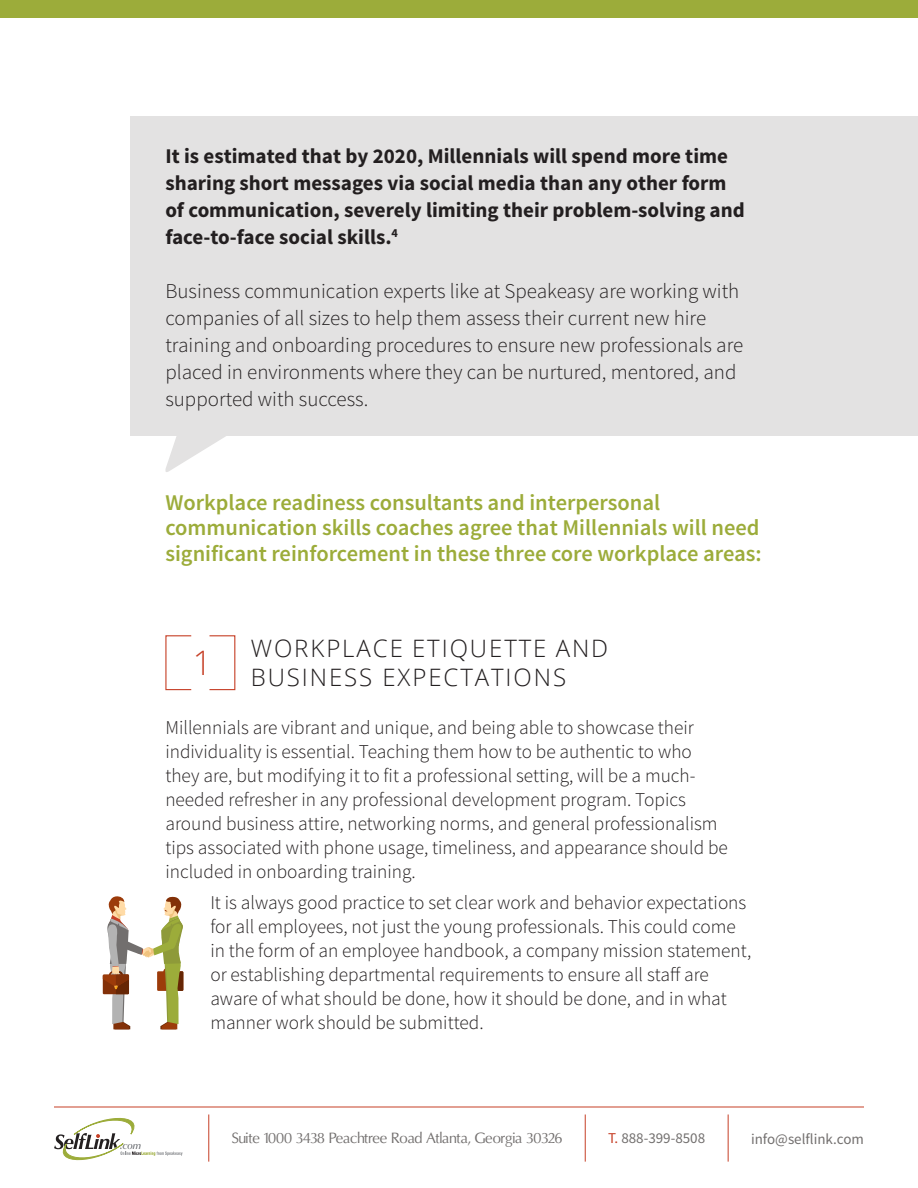
<style>
.page{position:relative;width:918px;height:1188px;background:#fff}
.page>*{position:absolute;margin:0;border:0;box-sizing:border-box;transform-origin:0 0}
.t1{font:300 33.75px "Open Sans";color:#c64027}
.t2{font:300 24px/28.8px "Open Sans";letter-spacing:.08em;color:#231f20}
.t3{font:600 22.5px/25.5px "Source Sans Pro";color:#9cac3a}
.t4{font:300 21px/27px "Source Sans Pro";color:#231f20}
.t5{font:700 21px/27px "Source Sans Pro";color:#231f20}
.t6{font:300 19.5px/24px "Source Sans Pro";color:#231f20}
.t7{font:15px "Oregon LDO";color:#726f6e}
.t8{font:15px "Source Sans Pro";color:#726f6e}
.s1{color:#c64027}
</style>
<div class="page">
<hr style="left:728px;top:1114px;width:1px;height:48px;background:#c64027">
<hr style="left:585px;top:1114px;width:1px;height:48px;background:#c64027">
<hr style="left:208px;top:1114px;width:1px;height:48px;background:#c64027">
<hr style="left:54px;top:1107px;width:810px;height:1px;background:#c64027">
<div style="left:0;top:0;width:918px;height:17px;background:#9cac3a"></div>
<svg style="left:54px;top:1117px;width:129px;height:44px"></svg>
<div style="left:130px;top:117px;width:788px;height:319px;background:#e3e2e2"></div>
<div style="left:165px;top:635px;width:27px;height:55px;border:1px solid #c64027"></div>
<div style="left:209px;top:635px;width:26px;height:55px;border:1px solid #c64027"></div>
<svg style="left:165px;top:436px;width:61px;height:36px"></svg>
<svg style="left:103px;top:896px;width:80px;height:133px"></svg>
<p class="t5" style="left:165px;top:143px;width:581px">It is estimated that by 2020, Millennials will spend more time sharing short messages via social media than any other form of communication, severely limiting their problem-solving and face-to-face social skills.<sup>4</sup></p>
<p class="t4" style="left:165px;top:277px;width:580px">Business communication experts like at Speakeasy are working with companies of all sizes to help them assess their current new hire training and onboarding procedures to ensure new professionals are placed in environments where they can be nurtured, mentored, and supported with success.</p>
<p class="t3" style="left:165px;top:490px;width:598px">Workplace readiness consultants and interpersonal communication skills coaches agree that Millennials will need significant reinforcement in these three core workplace areas:</p>
<p class="t1" style="left:193px;top:640px;width:21px">1</p>
<p class="t2" style="left:251px;top:634px;width:359px">WORKPLACE ETIQUETTE AND<br>BUSINESS EXPECTATIONS</p>
<p class="t6" style="left:165px;top:716px;width:564px">Millennials are vibrant and unique, and being able to showcase their individuality is essential. Teaching them how to be authentic to who they are, but modifying it to fit a professional setting, will be a much&shy;needed refresher in any professional development program. Topics around business attire, networking norms, and general professionalism tips associated with phone usage, timeliness, and appearance should be included in onboarding training.</p>
<p class="t6" style="left:210px;top:891px;width:543px">It is always good practice to set clear work and behavior expectations for all employees, not just the young professionals. This could come in the form of an employee handbook, a company mission statement, or establishing departmental requirements to ensure all staff are aware of what should be done, how it should be done, and in what manner work should be submitted.</p>
<p class="t7" style="left:232px;top:1129px;width:332px">Suite 1000 3438 Peachtree Road Atlanta, Georgia 30326</p>
<p class="t8" style="left:608px;top:1129px;width:99px"><span class="s1">T.</span> 888-399-8508</p>
<p class="t8" style="left:751px;top:1129px;width:114px">info@selflink.com</p>
</div>
